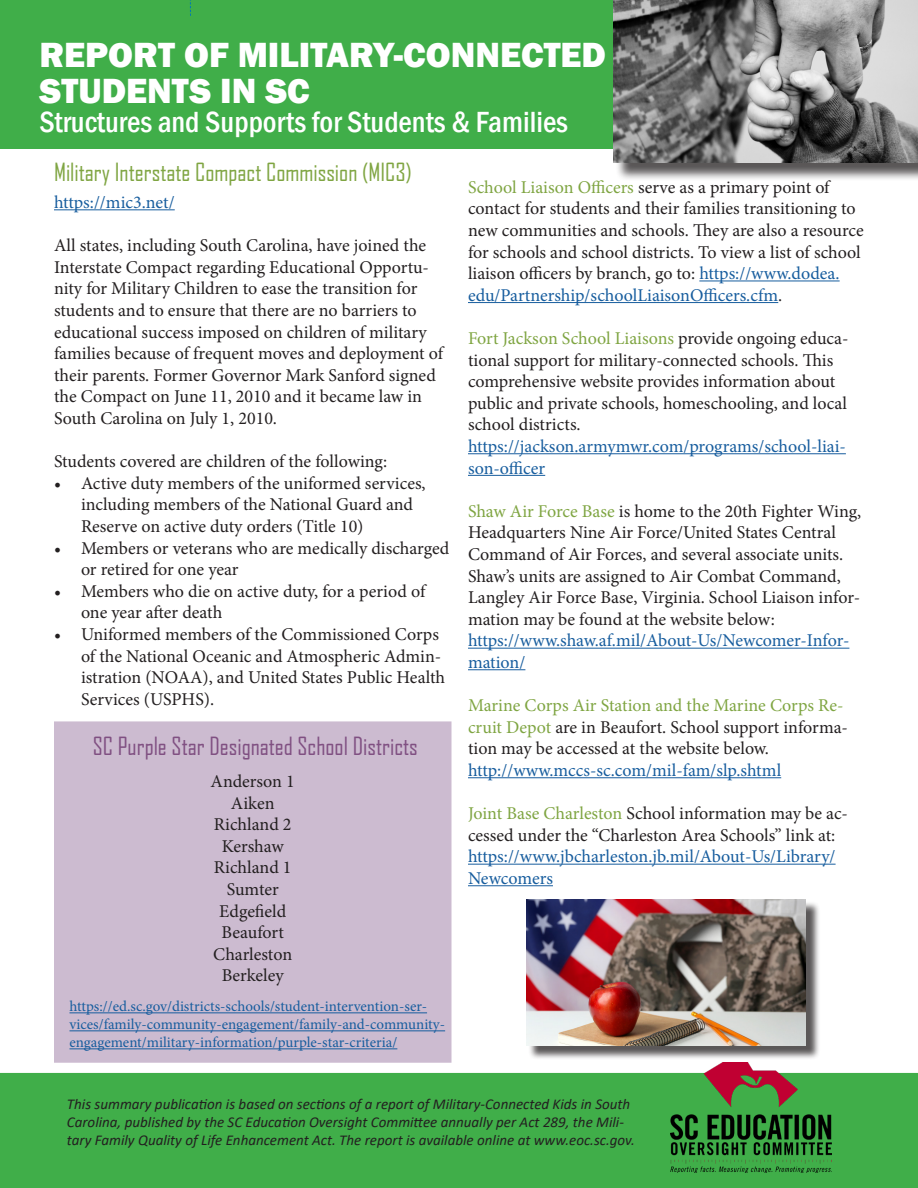
<style>
.page{position:relative;width:918px;height:1188px;background:#fff}
.page>*{position:absolute;margin:0;border:0;box-sizing:border-box;transform-origin:0 0}
.t1{font:800 36px "Franklin Gothic";color:#fff}
.t2{font:500 condensed 30px "Franklin Gothic";color:#fff}
.t3{font:24px "Agency FB";color:#7fa542}
.t4{font:24px "Agency FB";color:#805082}
.t5{font:18px/21.6px "Minion Pro";letter-spacing:-.005em;color:#231f20}
.t6{font:18px/21.6px "Minion Pro";letter-spacing:-.005em;color:#175d9e}
.t7{font:italic 15px/18px "Calibri";color:#231f20}
.t8{font:15px/18px "Minion Pro";color:#175d9e}
.s1{color:#7fa542}
.s2{color:#175d9e}
</style>
<div class="page">
<div style="left:54px;top:721px;width:398px;height:342px;background:#ccbbd0;border:2px solid #ccbbd0"></div>
<div style="left:0;top:0;width:714px;height:148px;background:#40ae49"></div>
<div style="left:0;top:0;width:715px;height:149px;border:2px solid #40ae49"></div>
<svg style="left:190px;top:0;width:1px;height:16px"></svg>
<div style="left:616px;top:2px;width:302px;height:179px;background:#231f20;opacity:.75"></div>
<img style="left:613px;top:0;width:305px;height:162px">
<div style="left:0;top:1073px;width:918px;height:115px;background:#40ae49"></div>
<img style="left:671px;top:1063px;width:161px;height:109px">
<hr style="left:54px;top:209px;width:121px;height:1px;background:#175d9e">
<hr style="left:699px;top:281px;width:141px;height:1px;background:#175d9e">
<hr style="left:468px;top:302px;width:310px;height:1px;background:#175d9e">
<hr style="left:468px;top:453px;width:378px;height:1px;background:#175d9e">
<hr style="left:468px;top:475px;width:77px;height:1px;background:#175d9e">
<hr style="left:468px;top:648px;width:381px;height:1px;background:#175d9e">
<hr style="left:468px;top:669px;width:57px;height:1px;background:#175d9e">
<hr style="left:468px;top:777px;width:313px;height:1px;background:#175d9e">
<hr style="left:468px;top:864px;width:368px;height:1px;background:#175d9e">
<hr style="left:468px;top:885px;width:85px;height:1px;background:#175d9e">
<hr style="left:69px;top:1012px;width:358px;height:1px;background:#175d9e">
<hr style="left:69px;top:1030px;width:376px;height:1px;background:#175d9e">
<hr style="left:69px;top:1048px;width:328px;height:1px;background:#175d9e">
<div style="left:528px;top:901px;width:292px;height:159px;background:#231f20;opacity:.75"></div>
<img style="left:526px;top:899px;width:280px;height:147px">
<p class="t1" style="left:39px;top:32px;width:568px">REPORT OF MILITARY-CONNECTED</p>
<p class="t1" style="left:39px;top:68px;width:272px">STUDENTS IN SC</p>
<p class="t2" style="left:39px;top:102px;width:530px">Structures and Supports for Students &amp; Families</p>
<p class="t3" style="left:54px;top:157px;width:359px">Military Interstate Compact Commission (MIC3)</p>
<p class="t6" style="left:54px;top:192px;width:122px">https://mic3.net/</p>
<p class="t5" style="left:54px;top:235px;width:391px">All states, including South Carolina, have joined the Interstate Compact regarding Educational Opportu&shy;nity for Military Children to ease the transition for students and to ensure that there are no barriers to educational success imposed on children of military families because of frequent moves and deployment of their parents. Former Governor Mark Sanford signed the Compact on June 11, 2010 and it became law in South Carolina on July 1, 2010.</p>
<p class="t5" style="left:54px;top:451px;width:335px">Students covered are children of the following:</p>
<p class="t5" style="left:81px;top:472px;width:346px;text-indent:-27px">• Active duty members of the uniformed services, including members of the National Guard and<br>Reserve on active duty orders (Title 10)</p>
<p class="t5" style="left:81px;top:537px;width:370px;text-indent:-27px">• Members or veterans who are medically discharged or retired for one year</p>
<p class="t5" style="left:81px;top:580px;width:346px;text-indent:-27px">• Members who die on active duty, for a period of one year after death</p>
<p class="t5" style="left:81px;top:624px;width:366px;text-indent:-27px">• Uniformed members of the Commissioned Corps of the National Oceanic and Atmospheric Admin&shy;istration (NOAA), and United States Public Health Services (USPHS).</p>
<p class="t4" style="left:93px;top:731px;width:327px">SC Purple Star Designated School Districts</p>
<p class="t5" style="left:211px;top:771px;width:86px">Anderson 1</p>
<p class="t5" style="left:231px;top:792px;width:45px">Aiken</p>
<p class="t5" style="left:214px;top:814px;width:79px">Richland 2</p>
<p class="t5" style="left:222px;top:835px;width:63px">Kershaw</p>
<p class="t5" style="left:214px;top:857px;width:79px">Richland 1</p>
<p class="t5" style="left:227px;top:879px;width:53px">Sumter</p>
<p class="t5" style="left:219px;top:900px;width:69px">Edgefield</p>
<p class="t5" style="left:222px;top:922px;width:64px">Beaufort</p>
<p class="t5" style="left:213px;top:943px;width:80px">Charleston</p>
<p class="t5" style="left:222px;top:965px;width:64px">Berkeley</p>
<p class="t8" style="left:69px;top:998px;width:377px">https://ed.sc.gov/districts-schools/student-intervention-ser&shy;vices/family-community-engagement/family-and-community&shy;engagement/military-information/purple-star-criteria/</p>
<p class="t5" style="left:468px;top:176px;width:397px"><span class="s1">School Liaison Officers</span> serve as a primary point of contact for students and their families transitioning to new communities and schools. They are also a resource for schools and school districts. To view a list of school liaison officers by branch, go to: <span class="s2">https://www.dodea. edu/Partnership/schoolLiaisonOfficers.cfm</span>.</p>
<p class="t5" style="left:468px;top:328px;width:382px"><span class="s1">Fort Jackson School Liaisons</span> provide ongoing educa&shy;tional support for military-connected schools. This comprehensive website provides information about public and private schools, homeschooling, and local school districts.</p>
<p class="t6" style="left:468px;top:436px;width:379px">https://jackson.armymwr.com/programs/school-liai&shy;son-officer</p>
<p class="t5" style="left:468px;top:500px;width:395px"><span class="s1">Shaw Air Force Base</span> is home to the 20th Fighter Wing, Headquarters Nine Air Force/United States Central Command of Air Forces, and several associate units.<br>Shaw’s units are assigned to Air Combat Command, Langley Air Force Base, Virginia. School Liaison infor&shy;mation may be found at the website below:</p>
<p class="t6" style="left:468px;top:630px;width:383px">https://www.shaw.af.mil/About-Us/Newcomer-Infor&shy;mation/</p>
<p class="t5" style="left:468px;top:695px;width:382px"><span class="s1">Marine Corps Air Station and the Marine Corps Re&shy;cruit Depot</span> are in Beaufort. School support informa&shy;tion may be accessed at the website below.</p>
<p class="t6" style="left:468px;top:760px;width:315px">http://www.mccs-sc.com/mil-fam/slp.shtml</p>
<p class="t5" style="left:468px;top:803px;width:382px"><span class="s1">Joint Base Charleston</span> School information may be ac&shy;cessed under the “Charleston Area Schools” link at:</p>
<p class="t6" style="left:468px;top:846px;width:369px">https://www.jbcharleston.jb.mil/About-Us/Library/<br>Newcomers</p>
<p class="t7" style="left:67px;top:1094px;width:569px">This summary publication is based on sections of a report of Military-Connected Kids in South<br>Carolina, published by the SC Education Oversight Committee annually per Act 289, the Mili&shy;tary Family Quality of Life Enhancement Act. The report is available online at www.eoc.sc.gov.</p>
</div>
